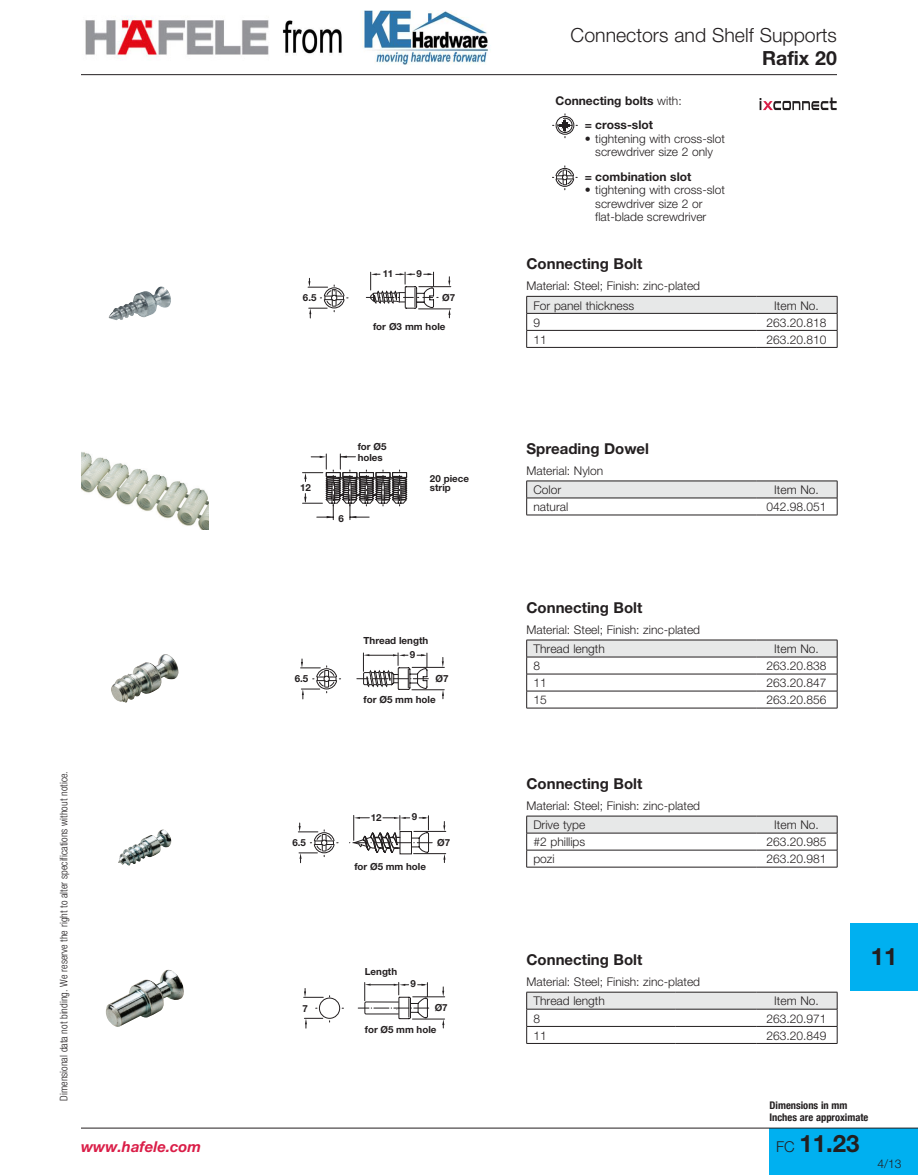
<style>
.page{position:relative;width:918px;height:1175px;background:#fff}
.page>*{position:absolute;margin:0;border:0;box-sizing:border-box;transform-origin:0 0}
.t1{font:700 24px "Helvetica Neue";color:#231f20}
.t2{font:300 19.5px "Helvetica Neue";color:#231f20}
.t3{font:700 19.5px "Helvetica Neue";color:#231f20}
.t4{font:700 15px "Helvetica Neue";color:#231f20}
.t5{font:italic 700 15px "Helvetica Neue";color:#da1e48}
.t6{font:300 12px/19.5px "Helvetica Neue";color:#231f20}
.t7{font:700 12px/23.7px "Helvetica Neue";color:#231f20;text-align:center}
.t8{font:300 condensed 10.5px "Helvetica Neue";color:#231f20}
.t9{font:700 condensed 10.5px/12px "Helvetica Neue";color:#231f20}
.t10{font:700 9.75px/10.5px "Helvetica Neue";color:#231f20}
.s1{font-weight:300}
.s2{font-weight:300;font-size:15px}
</style>
<div class="page">
<div style="left:770px;top:1127px;width:148px;height:47px;background:#00b0f0"></div>
<hr style="left:81px;top:74px;width:756px;height:1px;background:#231f20">
<hr style="left:81px;top:1127px;width:837px;height:1px;background:#231f20">
<div style="left:850px;top:923px;width:68px;height:67px;background:#00b0f0"></div>
<svg style="left:526px;top:296px;width:312px;height:51px"></svg>
<hr style="left:526px;top:347px;width:230px;height:1px;background:#231f20">
<hr style="left:756px;top:347px;width:81px;height:1px;background:#231f20">
<hr style="left:526px;top:480px;width:230px;height:1px;background:#231f20">
<hr style="left:756px;top:480px;width:81px;height:1px;background:#231f20">
<svg style="left:526px;top:481px;width:312px;height:34px"></svg>
<hr style="left:526px;top:515px;width:230px;height:1px;background:#231f20">
<hr style="left:756px;top:515px;width:81px;height:1px;background:#231f20">
<hr style="left:526px;top:639px;width:230px;height:1px;background:#231f20">
<hr style="left:756px;top:639px;width:81px;height:1px;background:#231f20">
<svg style="left:526px;top:640px;width:312px;height:68px"></svg>
<hr style="left:526px;top:708px;width:230px;height:1px;background:#231f20">
<hr style="left:756px;top:708px;width:81px;height:1px;background:#231f20">
<hr style="left:526px;top:815px;width:230px;height:1px;background:#231f20">
<hr style="left:756px;top:815px;width:81px;height:1px;background:#231f20">
<svg style="left:526px;top:816px;width:312px;height:51px"></svg>
<hr style="left:526px;top:867px;width:230px;height:1px;background:#231f20">
<hr style="left:756px;top:867px;width:81px;height:1px;background:#231f20">
<hr style="left:526px;top:991px;width:149px;height:1px;background:#231f20">
<hr style="left:675px;top:991px;width:81px;height:1px;background:#231f20">
<hr style="left:756px;top:991px;width:81px;height:1px;background:#231f20">
<svg style="left:526px;top:992px;width:312px;height:51px"></svg>
<hr style="left:526px;top:1043px;width:149px;height:1px;background:#231f20">
<hr style="left:675px;top:1043px;width:81px;height:1px;background:#231f20">
<hr style="left:756px;top:1043px;width:81px;height:1px;background:#231f20">
<img style="left:111px;top:655px;width:52px;height:47px">
<svg style="left:442px;top:657px;width:2px;height:10px"></svg>
<svg style="left:442px;top:690px;width:2px;height:8px"></svg>
<hr style="left:412px;top:667px;width:32px;height:1px;background:#231f20">
<hr style="left:412px;top:689px;width:32px;height:1px;background:#231f20">
<svg style="left:301px;top:659px;width:40px;height:40px"></svg>
<svg style="left:357px;top:653px;width:71px;height:37px"></svg>
<img style="left:81px;top:452px;width:128px;height:78px">
<svg style="left:303px;top:454px;width:104px;height:65px"></svg>
<img style="left:106px;top:969px;width:78px;height:58px">
<svg style="left:442px;top:986px;width:2px;height:10px"></svg>
<svg style="left:442px;top:1019px;width:2px;height:9px"></svg>
<hr style="left:413px;top:996px;width:32px;height:1px;background:#231f20">
<hr style="left:412px;top:1018px;width:33px;height:1px;background:#231f20">
<svg style="left:304px;top:1018px;width:19px;height:10px"></svg>
<svg style="left:304px;top:988px;width:19px;height:10px"></svg>
<svg style="left:358px;top:982px;width:71px;height:37px"></svg>
<div style="left:319px;top:997px;width:21px;height:21px;border:1px solid #231f20;border-radius:50%"></div>
<img style="left:118px;top:829px;width:45px;height:36px">
<svg style="left:349px;top:815px;width:83px;height:39px"></svg>
<svg style="left:443px;top:821px;width:2px;height:10px"></svg>
<svg style="left:443px;top:854px;width:3px;height:8px"></svg>
<hr style="left:414px;top:831px;width:32px;height:1px;background:#231f20">
<hr style="left:414px;top:853px;width:32px;height:1px;background:#231f20">
<svg style="left:298px;top:823px;width:40px;height:39px"></svg>
<img style="left:109px;top:286px;width:62px;height:34px">
<svg style="left:366px;top:272px;width:72px;height:37px"></svg>
<svg style="left:448px;top:277px;width:2px;height:9px"></svg>
<svg style="left:448px;top:310px;width:3px;height:8px"></svg>
<hr style="left:419px;top:286px;width:32px;height:1px;background:#231f20">
<hr style="left:419px;top:309px;width:32px;height:1px;background:#231f20">
<svg style="left:308px;top:278px;width:40px;height:40px"></svg>
<svg style="left:760px;top:97px;width:77px;height:13px"></svg>
<svg style="left:553px;top:114px;width:24px;height:24px"></svg>
<svg style="left:552px;top:166px;width:25px;height:24px"></svg>
<img style="left:282px;top:10px;width:209px;height:55px">
<img style="left:85px;top:17px;width:184px;height:40px">
<p class="t8" style="left:58px;top:1100px;width:331px;rotate:-90deg">Dimensional data not binding. We reserve the right to alter specifications without notice.</p>
<p class="t5" style="left:81px;top:1137px;width:122px">www.hafele.com</p>
<p class="t10" style="left:383px;top:268px;width:12px">11</p>
<p class="t10" style="left:417px;top:268px;width:7px">9</p>
<p class="t10" style="left:303px;top:292px;width:15px">6.5</p>
<p class="t10" style="left:442px;top:292px;width:15px">Ø7</p>
<p class="t10" style="left:373px;top:321px;width:74px">for Ø3 mm hole</p>
<p class="t10" style="left:358px;top:441px;width:30px">for Ø5 holes</p>
<p class="t10" style="left:300px;top:482px;width:12px">12</p>
<p class="t10" style="left:430px;top:473px;width:41px;line-height:9.8px">20 piece strip</p>
<p class="t10" style="left:338px;top:512px;width:7px">6</p>
<p class="t10" style="left:364px;top:635px;width:66px">Thread length</p>
<p class="t10" style="left:410px;top:649px;width:7px">9</p>
<p class="t10" style="left:295px;top:673px;width:15px">6.5</p>
<p class="t10" style="left:436px;top:673px;width:15px">Ø7</p>
<p class="t10" style="left:364px;top:694px;width:74px">for Ø5 mm hole</p>
<p class="t10" style="left:292px;top:837px;width:15px">6.5</p>
<p class="t10" style="left:371px;top:811px;width:12px">12</p>
<p class="t10" style="left:412px;top:811px;width:7px">9</p>
<p class="t10" style="left:354px;top:861px;width:73px">for Ø5 mm hole</p>
<p class="t10" style="left:437px;top:837px;width:15px">Ø7</p>
<p class="t10" style="left:365px;top:966px;width:34px">Length</p>
<p class="t10" style="left:411px;top:978px;width:7px">9</p>
<p class="t10" style="left:302px;top:1002px;width:7px">7</p>
<p class="t10" style="left:435px;top:1002px;width:15px">Ø7</p>
<p class="t10" style="left:365px;top:1024px;width:73px">for Ø5 mm hole</p>
<h2 class="t2" style="left:571px;top:24px;width:268px">Connectors and Shelf Supports</h2>
<h2 class="t3" style="left:762px;top:46px;width:76px">Rafix 20</h2>
<p class="t7" style="left:556px;top:89px;width:128px">Connecting bolts <span class="s1">with: </span>= cross-slot</p>
<p class="t6" style="left:585px;top:131px;width:142px;line-height:13.5px;text-align:center">• tightening with cross-slot screwdriver size 2 only</p>
<p class="t7" style="left:585px;top:164px;width:108px">= combination slot</p>
<p class="t6" style="left:595px;top:183px;width:131px;line-height:13.5px;text-indent:-11px">• tightening with cross-slot screwdriver size 2 or flat-blade screwdriver</p>
<p class="t4" style="left:526px;top:254px;width:117px">Connecting Bolt</p>
<p class="t6" style="left:533px;top:276px;width:168px;text-indent:-7px">Material: Steel; Finish: zinc-plated<br>For panel thickness</p>
<p class="t6" style="left:774px;top:295px;width:46px">Item No.</p>
<p class="t6" style="left:533px;top:312px;width:8px">9</p>
<p class="t6" style="left:767px;top:312px;width:62px">263.20.818</p>
<p class="t6" style="left:533px;top:329px;width:15px">11</p>
<p class="t6" style="left:767px;top:329px;width:62px">263.20.810</p>
<p class="t4" style="left:526px;top:439px;width:124px">Spreading Dowel</p>
<p class="t6" style="left:533px;top:460px;width:71px;text-indent:-7px">Material: Nylon<br>Color</p>
<p class="t6" style="left:774px;top:480px;width:46px">Item No.</p>
<p class="t6" style="left:533px;top:497px;width:36px">natural</p>
<p class="t6" style="left:767px;top:497px;width:62px">042.98.051</p>
<p class="t4" style="left:526px;top:598px;width:117px">Connecting Bolt</p>
<p class="t6" style="left:533px;top:619px;width:168px;text-indent:-7px">Material: Steel; Finish: zinc-plated<br>Thread length</p>
<p class="t6" style="left:774px;top:639px;width:46px">Item No.</p>
<p class="t6" style="left:533px;top:656px;width:8px">8</p>
<p class="t6" style="left:767px;top:656px;width:62px">263.20.838</p>
<p class="t6" style="left:533px;top:673px;width:15px">11</p>
<p class="t6" style="left:767px;top:673px;width:62px">263.20.847</p>
<p class="t6" style="left:533px;top:690px;width:15px">15</p>
<p class="t6" style="left:767px;top:690px;width:62px">263.20.856</p>
<p class="t4" style="left:526px;top:774px;width:117px">Connecting Bolt</p>
<p class="t6" style="left:533px;top:795px;width:168px;text-indent:-7px">Material: Steel; Finish: zinc-plated<br>Drive type</p>
<p class="t6" style="left:774px;top:815px;width:46px">Item No.</p>
<p class="t6" style="left:533px;top:832px;width:53px">#2 phillips</p>
<p class="t6" style="left:767px;top:832px;width:62px">263.20.985</p>
<p class="t6" style="left:533px;top:849px;width:23px">pozi</p>
<p class="t6" style="left:767px;top:849px;width:62px">263.20.981</p>
<p class="t4" style="left:526px;top:950px;width:117px">Connecting Bolt</p>
<p class="t6" style="left:533px;top:971px;width:168px;text-indent:-7px">Material: Steel; Finish: zinc-plated<br>Thread length</p>
<p class="t6" style="left:774px;top:991px;width:46px">Item No.</p>
<p class="t6" style="left:533px;top:1008px;width:8px">8</p>
<p class="t6" style="left:767px;top:1008px;width:62px">263.20.971</p>
<p class="t6" style="left:533px;top:1025px;width:15px">11</p>
<p class="t6" style="left:767px;top:1025px;width:62px">263.20.849</p>
<h1 class="t1" style="left:871px;top:941px;width:28px">11</h1>
<p class="t9" style="left:770px;top:1098px;width:100px">Dimensions in mm<br>Inches are approximate</p>
<h1 class="t1" style="left:776px;top:1128px;width:85px"><span class="s2">FC</span> 11.23</h1>
<p class="t6" style="left:878px;top:1153px;width:26px">4/13</p>
</div>
